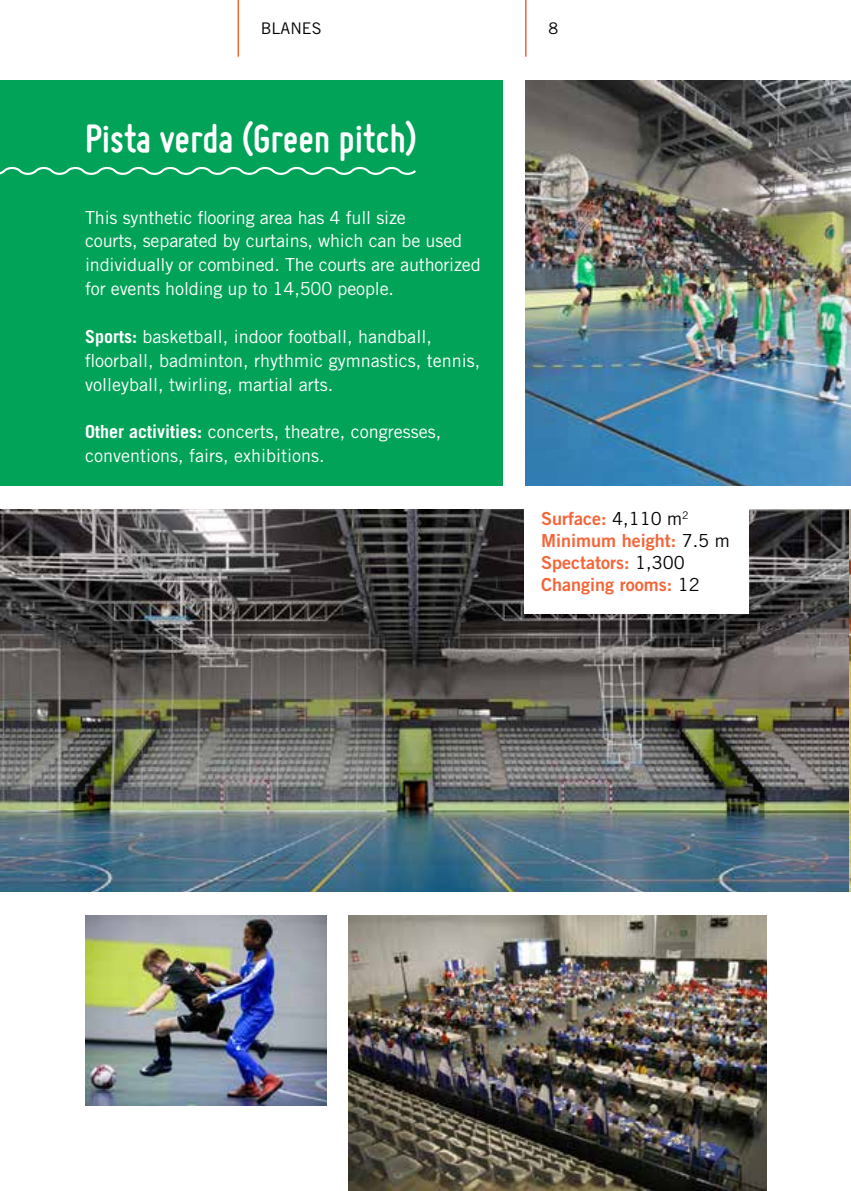
<style>
.page{position:relative;width:851px;height:1191px;background:#fff}
.page>*{position:absolute;margin:0;border:0;box-sizing:border-box;transform-origin:0 0}
.t1{font:700 42px "Miso";color:#fff}
.t2{font:18px/23.8px "Trade Gothic LT Std";color:#fff}
.t3{font:18px/22px "Trade Gothic LT Std Bd 2";color:#f46538}
.t4{font:16px "Trade Gothic LT Std";color:#000}
.s1{font-weight:700}
.s2{font-family:"Trade Gothic LT Std";color:#000}
</style>
<div class="page">
<div style="left:0;top:81px;width:502px;height:405px;background:#00a358"></div>
<img style="left:0;top:510px;width:850px;height:381px">
<div style="left:524px;top:495px;width:224px;height:118px;background:#fff"></div>
<svg style="left:0;top:166px;width:416px;height:9px"></svg>
<img style="left:525px;top:81px;width:325px;height:405px">
<img style="left:85px;top:915px;width:241px;height:191px">
<img style="left:349px;top:915px;width:417px;height:276px">
<hr style="left:237px;top:0;width:2px;height:57px;background:#f46538">
<hr style="left:525px;top:0;width:1px;height:57px;background:#f46538">
<p class="t4" style="left:261px;top:19px;width:62px">BLANES</p>
<p class="t4" style="left:548px;top:19px;width:11px">8</p>
<h1 class="t1" style="left:85px;top:115px;width:333px">Pista verda (Green pitch)</h1>
<p class="t2" style="left:85px;top:205px;width:397px">This synthetic flooring area has 4 full size<br>courts, separated by curtains, which can be used individually or combined. The courts are authorized for events holding up to 14,500 people.</p>
<p class="t2" style="left:85px;top:324px;width:396px"><span class="s1">Sports:</span> basketball, indoor football, handball, floorball, badminton, rhythmic gymnastics, tennis, volleyball, twirling, martial arts.</p>
<p class="t2" style="left:85px;top:420px;width:357px"><span class="s1">Other activities:</span> concerts, theatre, congresses, conventions, fairs, exhibitions.</p>
<p class="t3" style="left:541px;top:507px;width:190px">Surface: <span class="s2">4,110 m</span><sup>2<br></sup>Minimum height: <span class="s2">7.5 m<br></span>Spectators: <span class="s2">1,300<br></span>Changing rooms: <span class="s2">12</span></p>
</div>
